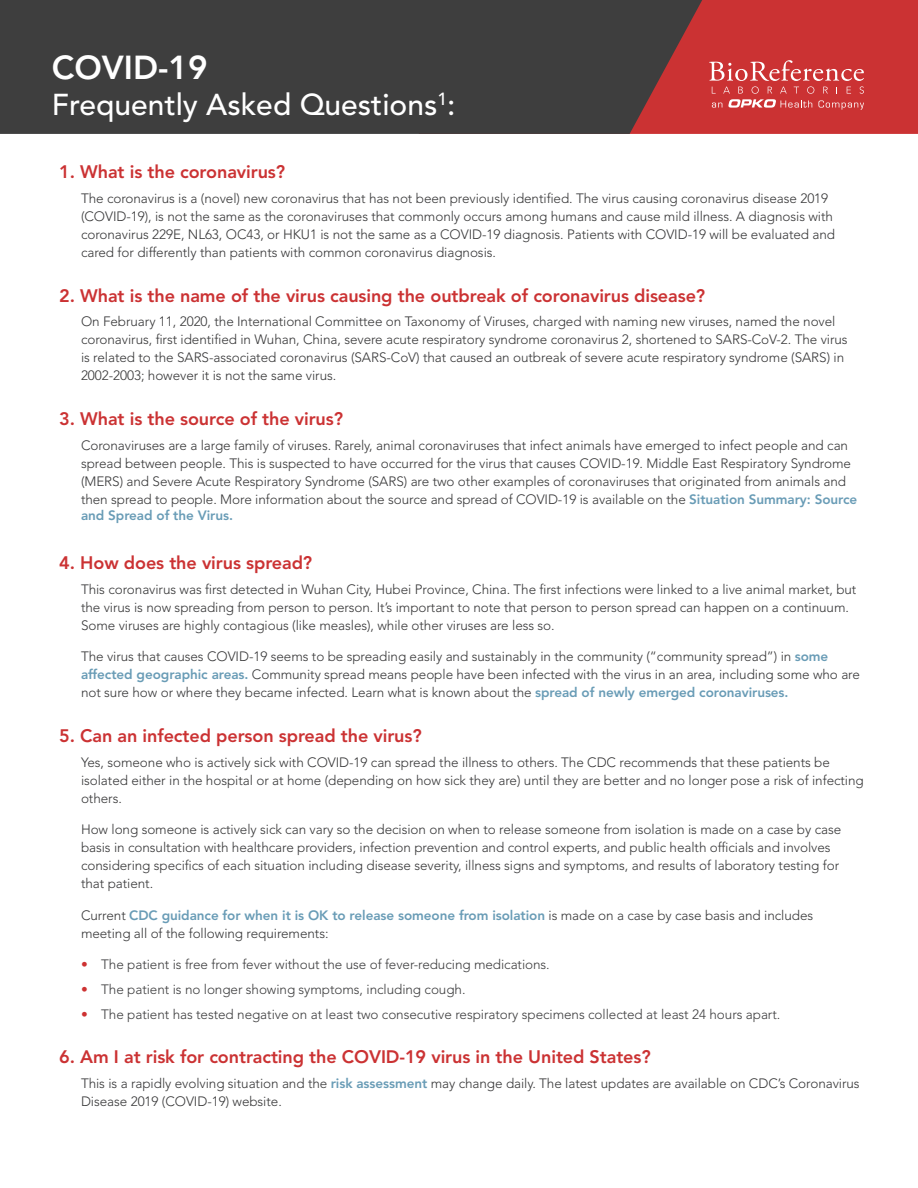
<style>
.page{position:relative;width:918px;height:1188px;background:#fff}
.page>*{position:absolute;margin:0;border:0;box-sizing:border-box;transform-origin:0 0}
.t1{font:800 33px "Avenir LT Std";color:#fff}
.t2{font:500 30px "Avenir LT Std";color:#fff}
.Questions{font:800 18px "Avenir LT Std";letter-spacing:-.005em;color:#cb3233}
.Body{font:300 13.5px/18px "Avenir LT Std";letter-spacing:-.005em;color:#383839}
.t3{font:300 13.5px "Avenir LT Std";letter-spacing:-.005em;color:#3e3e3f}
.Body-2{font:800 13.5px "Avenir LT Std";letter-spacing:-.005em;color:#699cb6}
.s1{font-weight:800;color:#699cb6}
.s2{color:#cd3232}
</style>
<div class="page">
<div style="left:702px;top:0;width:216px;height:134px;background:#cb3233"></div>
<div style="left:0;top:0;width:702px;height:134px;background:#3e3e3e"></div>
<svg style="left:709px;top:60px;width:155px;height:50px"></svg>
<p class="t1" style="left:52px;top:48px;width:157px">COVID-19</p>
<p class="t2" style="left:52px;top:88px;width:405px">Frequently Asked Questions<sup>1</sup>:</p>
<p class="Questions" style="left:59px;top:161px;width:227px">1. What is the coronavirus?</p>
<p class="Body" style="left:81px;top:189px;width:756px">The coronavirus is a (novel) new coronavirus that has not been previously identified. The virus causing coronavirus disease 2019 (COVID-19), is not the same as the coronaviruses that commonly occurs among humans and cause mild illness. A diagnosis with coronavirus 229E, NL63, OC43, or HKU1 is not the same as a COVID-19 diagnosis. Patients with COVID-19 will be evaluated and cared for differently than patients with common coronavirus diagnosis.</p>
<p class="Questions" style="left:59px;top:285px;width:648px">2. What is the name of the virus causing the outbreak of coronavirus disease?</p>
<p class="Body" style="left:81px;top:313px;width:768px">On February 11, 2020, the International Committee on Taxonomy of Viruses, charged with naming new viruses, named the novel coronavirus, first identified in Wuhan, China, severe acute respiratory syndrome coronavirus 2, shortened to SARS-CoV-2. The virus is related to the SARS-associated coronavirus (SARS-CoV) that caused an outbreak of severe acute respiratory syndrome (SARS) in 2002-2003; however it is not the same virus.</p>
<p class="Questions" style="left:59px;top:408px;width:285px">3. What is the source of the virus?</p>
<p class="Body" style="left:81px;top:436px;width:778px">Coronaviruses are a large family of viruses. Rarely, animal coronaviruses that infect animals have emerged to infect people and can spread between people. This is suspected to have occurred for the virus that causes COVID-19. Middle East Respiratory Syndrome (MERS) and Severe Acute Respiratory Syndrome (SARS) are two other examples of coronaviruses that originated from animals and then spread to people. More information about the source and spread of COVID-19 is available on the <span class="s1">Situation Summary: Source</span></p>
<p class="Body-2" style="left:81px;top:508px;width:154px">and Spread of the Virus.</p>
<p class="Questions" style="left:59px;top:552px;width:255px">4. How does the virus spread?</p>
<p class="Body" style="left:81px;top:580px;width:777px">This coronavirus was first detected in Wuhan City, Hubei Province, China. The first infections were linked to a live animal market, but the virus is now spreading from person to person. It’s important to note that person to person spread can happen on a continuum.<br>Some viruses are highly contagious (like measles), while other viruses are less so.</p>
<p class="Body" style="left:81px;top:647px;width:781px">The virus that causes COVID-19 seems to be spreading easily and sustainably in the community (“community spread”) in <span class="s1">some affected geographic areas.</span> Community spread means people have been infected with the virus in an area, including some who are not sure how or where they became infected. Learn what is known about the <span class="s1">spread of newly emerged coronaviruses.</span></p>
<p class="Questions" style="left:59px;top:725px;width:364px">5. Can an infected person spread the virus?</p>
<p class="Body" style="left:81px;top:753px;width:784px">Yes, someone who is actively sick with COVID-19 can spread the illness to others. The CDC recommends that these patients be isolated either in the hospital or at home (depending on how sick they are) until they are better and no longer pose a risk of infecting others.</p>
<p class="Body" style="left:81px;top:821px;width:762px">How long someone is actively sick can vary so the decision on when to release someone from isolation is made on a case by case basis in consultation with healthcare providers, infection prevention and control experts, and public health officials and involves considering specifics of each situation including disease severity, illness signs and symptoms, and results of laboratory testing for that patient.</p>
<p class="Body" style="left:81px;top:906px;width:734px">Current <span class="s1">CDC guidance for when it is OK to release someone from isolation</span> is made on a case by case basis and includes meeting all of the following requirements:</p>
<p class="t3" style="left:81px;top:957px;width:470px"><span class="s2">•</span> The patient is free from fever without the use of fever-reducing medications.</p>
<p class="t3" style="left:81px;top:981px;width:386px"><span class="s2">•</span> The patient is no longer showing symptoms, including cough.</p>
<p class="t3" style="left:81px;top:1006px;width:701px"><span class="s2">•</span> The patient has tested negative on at least two consecutive respiratory specimens collected at least 24 hours apart.</p>
<p class="Questions" style="left:59px;top:1046px;width:593px">6. Am I at risk for contracting the COVID-19 virus in the United States?</p>
<p class="Body" style="left:81px;top:1074px;width:780px">This is a rapidly evolving situation and the <span class="s1">risk assessment</span> may change daily. The latest updates are available on CDC’s Coronavirus<br>Disease 2019 (COVID-19) website.</p>
</div>
